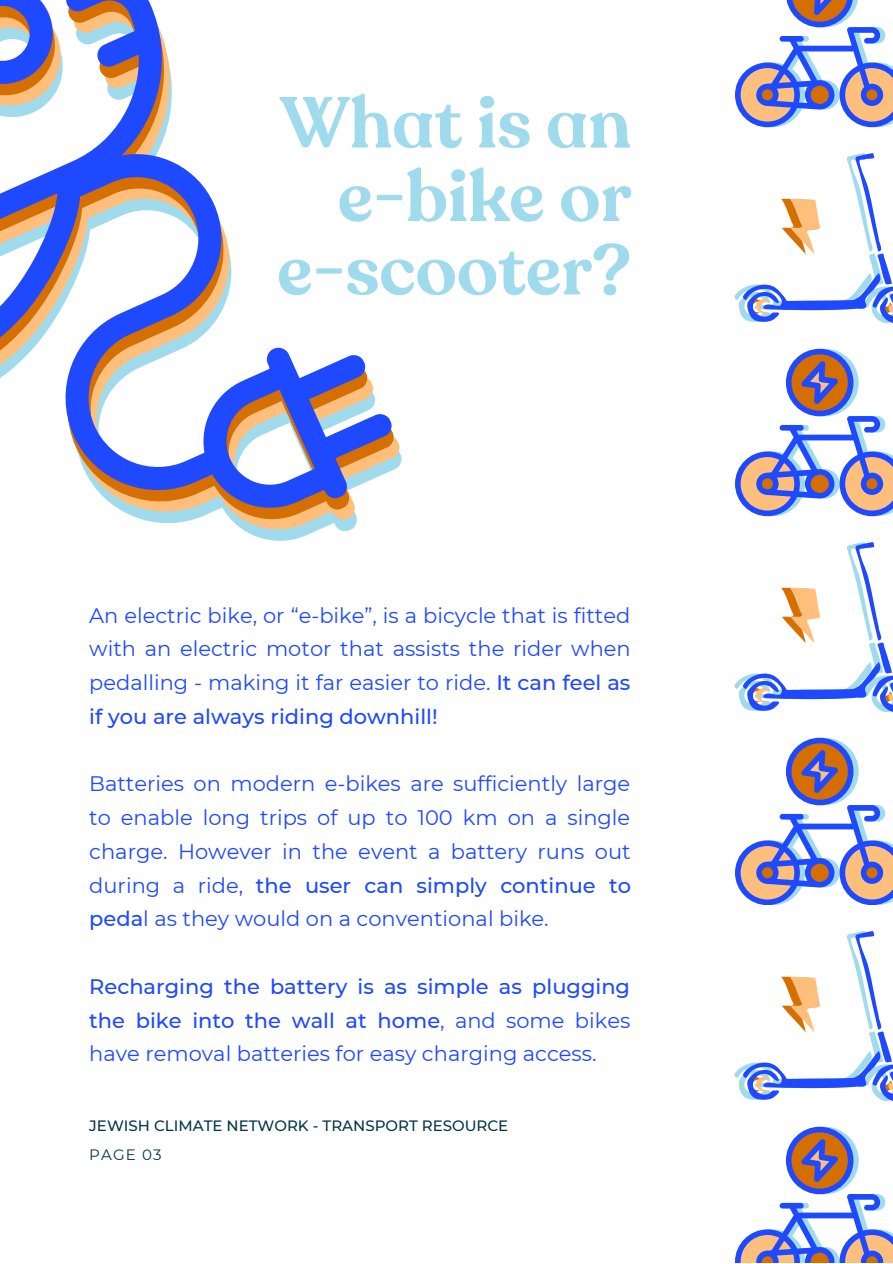
<style>
.page{position:relative;width:893px;height:1264px;background:#fff}
.page>*{position:absolute;margin:0;border:0;box-sizing:border-box;transform-origin:0 0}
.t1{font:600 71.25px/73.5px "Recoleta Alt";color:#a0dbed;text-align:right}
.t2{font:21px/33.8px "Montserrat";color:#1e49ff;text-align:justify}
.t3{font:500 21px/33.8px "Montserrat";color:#1e49ff;text-align:justify}
.t4{font:500 15px "Montserrat";color:#003849}
.t5{font:15px "Montserrat";letter-spacing:.075em;color:#003849}
.s1{font-weight:500}
.s2{font-weight:400}
</style>
<div class="page">
<svg style="left:735px;top:0;width:157px;height:127px"></svg>
<svg style="left:734px;top:153px;width:158px;height:170px"></svg>
<svg style="left:735px;top:349px;width:157px;height:167px"></svg>
<svg style="left:734px;top:542px;width:158px;height:170px"></svg>
<svg style="left:735px;top:737px;width:157px;height:168px"></svg>
<svg style="left:734px;top:931px;width:158px;height:170px"></svg>
<svg style="left:735px;top:1126px;width:157px;height:136px"></svg>
<svg style="left:0;top:0;width:402px;height:541px"></svg>
<p class="t1" style="left:280px;top:88px;width:352px">What is an e-bike or</p>
<p class="t1" style="left:277px;top:235px;width:355px">e-scooter?</p>
<p class="t2" style="left:89px;top:598px;width:543px">An electric bike, or “e-bike”, is a bicycle that is fitted with an electric motor that assists the rider when pedalling - making it far easier to ride. <span class="s1">It can feel as if you are always riding downhill!</span></p>
<p class="t2" style="left:89px;top:767px;width:543px">Batteries on modern e-bikes are sufficiently large to enable long trips of up to 100 km on a single charge. However in the event a battery runs out during a ride, <span class="s1">the user can simply continue to peda</span>l as they would on a conventional bike.</p>
<p class="t3" style="left:89px;top:969px;width:542px">Recharging the battery is as simple as plugging the bike into the wall at home<span class="s2">, and some bikes have removal batteries for easy charging access.</span></p>
<p class="t4" style="left:89px;top:1116px;width:420px">JEWISH CLIMATE NETWORK - TRANSPORT RESOURCE</p>
<p class="t5" style="left:89px;top:1145px;width:74px">PAGE 03</p>
</div>
